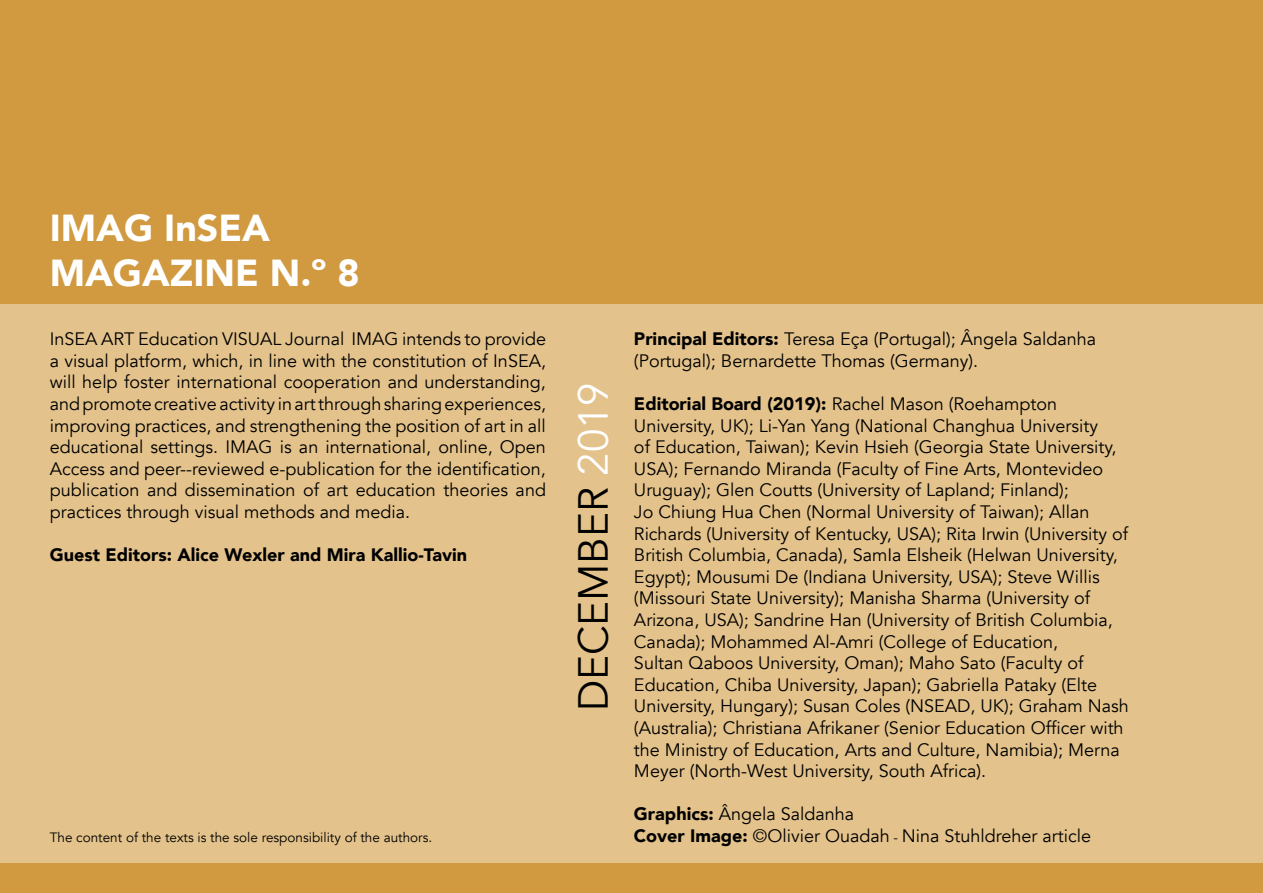
<style>
.page{position:relative;width:1263px;height:893px;background:#d19a40}
.page>*{position:absolute;margin:0;border:0;box-sizing:border-box;transform-origin:0 0}
.t1{font:42px "Avenir";color:#000}
.t2{font:900 37.5px/45px "Avenir";color:#fff}
.t3{font:18px/21.6px "Avenir";color:#000}
.t4{font:900 18px "Avenir";color:#000}
.t5{font:13.5px "Avenir";color:#000}
.s1{color:#fff}
.s2{font-weight:900}
.s3{font-size:13.5px}
</style>
<div class="page">
<div style="left:0;top:305px;width:1263px;height:558px;background:#e3c28b"></div>
<h2 class="t2" style="left:50px;top:205px;width:312px">IMAG InSEA<br>MAGAZINE N.º 8</h2>
<p class="t3" style="left:50px;top:328px;width:498px;text-align:justify">InSEA ART Education VISUAL Journal IMAG intends to provide a visual platform, which, in line with the constitution of InSEA, will help foster international cooperation and understanding, and promote creative activity in art through sharing experiences, improving practices, and strengthening the position of art in all educational settings. IMAG is an international, online, Open Access and peer--reviewed e-publication for the identification, publication and dissemination of art education theories and practices through visual methods and media.</p>
<p class="t4" style="left:50px;top:539px;width:419px">Guest Editors: Alice Wexler and Mira Kallio-Tavin</p>
<p class="t5" style="left:50px;top:829px;width:384px">The content of the texts is the sole responsibility of the authors.</p>
<h1 class="t1" style="left:568px;top:711px;width:331px;rotate:-90deg">DECEMBER <span class="s1">2019</span></h1>
<p class="t3" style="left:634px;top:328px;width:464px"><span class="s2">Principal Editors:</span> Teresa Eça (Portugal); Ângela Saldanha (Portugal); Bernardette Thomas (Germany).</p>
<p class="t3" style="left:634px;top:393px;width:496px"><span class="s2">Editorial Board (2019):</span> Rachel Mason (Roehampton University, UK); Li-Yan Yang (National Changhua University<br>of Education, Taiwan); Kevin Hsieh (Georgia State University, USA); Fernando Miranda (Faculty of Fine Arts, Montevideo Uruguay); Glen Coutts (University of Lapland; Finland);<br>Jo Chiung Hua Chen (Normal University of Taiwan); Allan Richards (University of Kentucky, USA); Rita Irwin (University of British Columbia, Canada), SamIa Elsheik (Helwan University, Egypt); Mousumi De (Indiana University, USA); Steve Willis (Missouri State University); Manisha Sharma (University of Arizona, USA); Sandrine Han (University of British Columbia, Canada); Mohammed Al-Amri (College of Education,<br>Sultan Qaboos University, Oman); Maho Sato (Faculty of Education, Chiba University, Japan); Gabriella Pataky (Elte University, Hungary); Susan Coles (NSEAD, UK); Graham Nash (Australia); Christiana Afrikaner (Senior Education Officer with the Ministry of Education, Arts and Culture, Namibia); Merna Meyer (North-West University, South Africa).</p>
<p class="t3" style="left:634px;top:804px;width:458px"><span class="s2">Graphics:</span> Ângela Saldanha<br><span class="s2">Cover Image:</span> ©Olivier Ouadah <span class="s3">-</span> Nina Stuhldreher article</p>
</div>
